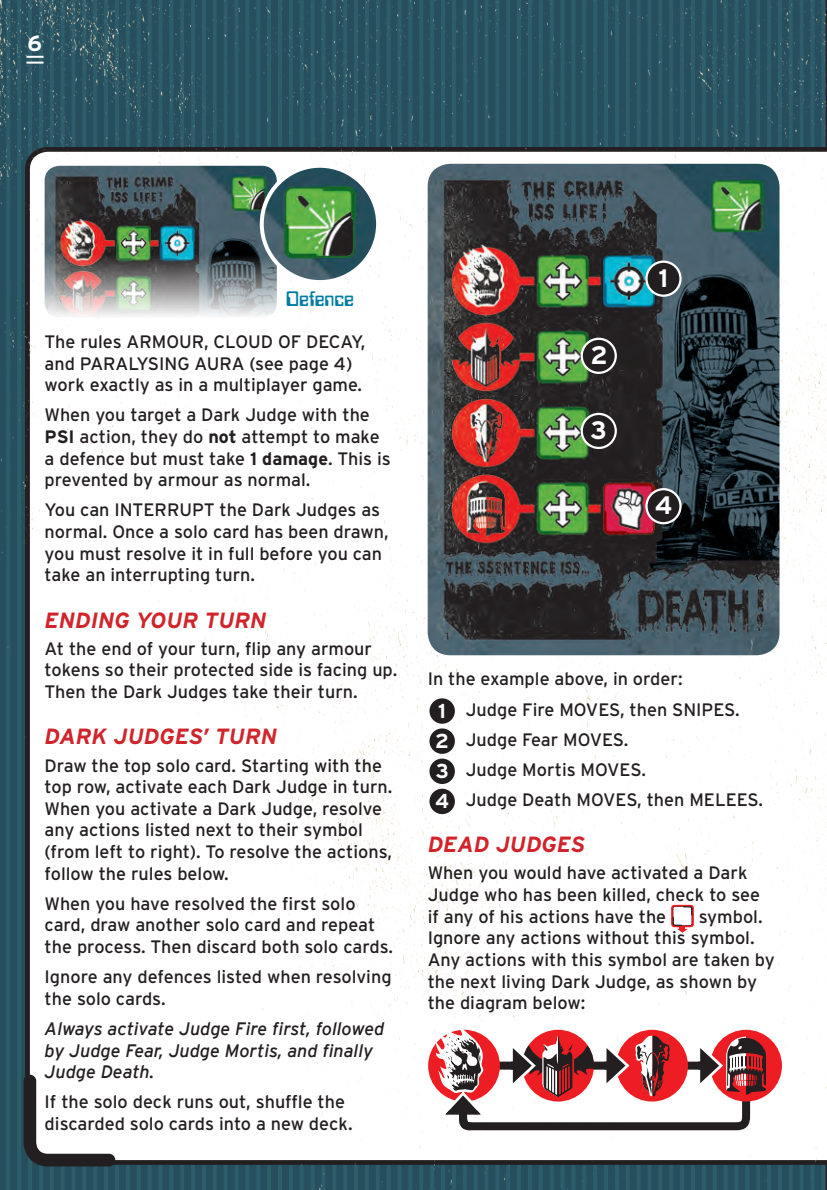
<style>
.page{position:relative;width:827px;height:1190px;background:#fff}
.page>*{position:absolute;margin:0;border:0;box-sizing:border-box;transform-origin:0 0}
.BODY{font:700 25.2px "Interstate";color:#fff}
.SUB_SUB{font:italic 700 22px "Interstate";color:#d1232a}
.COMPONENT_NAME{font:22px "Data Seventy Std";color:#007ca2}
.t1{font:700 22px "Interstate";color:#fff}
.BODY-2{font:700 20.2px "Interstate";color:#fff}
.BODY-3{font:18px/21.6px "Interstate";color:#231f20}
.BODY-4{font:italic 18px/21.6px "Interstate";color:#231f20}
.s1{font-weight:700}
</style>
<div class="page">
<img style="left:0;top:0;width:826px;height:1189px">
<img style="left:45px;top:166px;width:232px;height:152px">
<img style="left:262px;top:166px;width:116px;height:116px;border-radius:58px">
<div style="left:260px;top:164px;width:120px;height:120px;border:4px solid #fff;border-radius:50%"></div>
<img style="left:427px;top:164px;width:352px;height:491px">
<div style="left:646px;top:261px;width:34px;height:34px;background:#231f20;border-radius:50%"></div>
<div style="left:645px;top:260px;width:36px;height:37px;border:2px solid #fff;border-radius:50%"></div>
<div style="left:581px;top:339px;width:34px;height:34px;background:#231f20;border-radius:50%"></div>
<div style="left:580px;top:337px;width:36px;height:37px;border:2px solid #fff;border-radius:50%"></div>
<div style="left:581px;top:414px;width:34px;height:34px;background:#231f20;border-radius:50%"></div>
<div style="left:580px;top:412px;width:36px;height:37px;border:2px solid #fff;border-radius:50%"></div>
<div style="left:646px;top:489px;width:34px;height:34px;background:#231f20;border-radius:50%"></div>
<div style="left:645px;top:488px;width:36px;height:36px;border:2px solid #fff;border-radius:50%"></div>
<div style="left:428px;top:697px;width:27px;height:27px;background:#231f20;border-radius:50%"></div>
<div style="left:427px;top:696px;width:29px;height:29px;border:2px solid #fff;border-radius:50%"></div>
<div style="left:428px;top:727px;width:27px;height:27px;background:#231f20;border-radius:50%"></div>
<div style="left:427px;top:726px;width:29px;height:29px;border:2px solid #fff;border-radius:50%"></div>
<div style="left:428px;top:757px;width:27px;height:27px;background:#231f20;border-radius:50%"></div>
<div style="left:427px;top:756px;width:29px;height:29px;border:2px solid #fff;border-radius:50%"></div>
<div style="left:428px;top:787px;width:27px;height:27px;background:#231f20;border-radius:50%"></div>
<div style="left:427px;top:786px;width:29px;height:29px;border:2px solid #fff;border-radius:50%"></div>
<svg style="left:670px;top:904px;width:23px;height:22px"></svg>
<svg style="left:672px;top:905px;width:20px;height:27px"></svg>
<div style="left:428px;top:1029px;width:71px;height:72px;background:#ee1d23;border-radius:50%"></div>
<div style="left:710px;top:1029px;width:71px;height:72px;background:#ee1d23;border-radius:50%"></div>
<svg style="left:435px;top:1026px;width:331px;height:107px"></svg>
<svg style="left:26px;top:56px;width:17px;height:8px"></svg>
<svg style="left:826px;top:0;width:1px;height:1190px"></svg>
<p class="t1" style="left:28px;top:30px;width:16px">6</p>
<p class="COMPONENT_NAME" style="left:286px;top:287px;width:70px">Defence</p>
<p class="BODY-3" style="left:45px;top:331px;width:322px">The rules ARMOUR, CLOUD OF DECAY, and PARALYSING AURA (see page 4) work exactly as in a multiplayer game.</p>
<p class="BODY-3" style="left:45px;top:404px;width:347px">When you target a Dark Judge with the <span class="s1">PSI</span> action, they do <span class="s1">not</span> attempt to make a defence but must take <span class="s1">1 damage</span>. This is prevented by armour as normal.</p>
<p class="BODY-3" style="left:45px;top:499px;width:345px">You can INTERRUPT the Dark Judges as normal. Once a solo card has been drawn, you must resolve it in full before you can take an interrupting turn.</p>
<p class="SUB_SUB" style="left:45px;top:607px;width:223px">ENDING YOUR TURN</p>
<p class="BODY-3" style="left:45px;top:637px;width:354px">At the end of your turn, flip any armour tokens so their protected side is facing up.<br>Then the Dark Judges take their turn.</p>
<p class="SUB_SUB" style="left:45px;top:724px;width:234px">DARK JUDGES’ TURN</p>
<p class="BODY-3" style="left:45px;top:754px;width:349px">Draw the top solo card. Starting with the top row, activate each Dark Judge in turn.<br>When you activate a Dark Judge, resolve any actions listed next to their symbol (from left to right). To resolve the actions, follow the rules below.</p>
<p class="BODY-3" style="left:45px;top:892px;width:350px">When you have resolved the first solo card, draw another solo card and repeat the process. Then discard both solo cards.</p>
<p class="BODY-3" style="left:45px;top:965px;width:348px">Ignore any defences listed when resolving the solo cards.</p>
<p class="BODY-4" style="left:45px;top:1017px;width:341px">Always activate Judge Fire first, followed by Judge Fear, Judge Mortis, and finally<br>Judge Death.</p>
<p class="BODY-3" style="left:45px;top:1090px;width:309px">If the solo deck runs out, shuffle the discarded solo cards into a new deck.</p>
<p class="BODY" style="left:590px;top:339px;width:19px">2</p>
<p class="BODY" style="left:590px;top:415px;width:18px">3</p>
<p class="BODY" style="left:658px;top:262px;width:11px">1</p>
<p class="BODY" style="left:654px;top:490px;width:19px">4</p>
<p class="BODY-3" style="left:427px;top:668px;width:256px">In the example above, in order:</p>
<p class="BODY-2" style="left:438px;top:698px;width:9px">1</p>
<p class="BODY-3" style="left:465px;top:698px;width:275px">Judge Fire MOVES, then SNIPES.</p>
<p class="BODY-2" style="left:435px;top:728px;width:15px">2</p>
<p class="BODY-3" style="left:465px;top:728px;width:164px">Judge Fear MOVES.</p>
<p class="BODY-2" style="left:435px;top:758px;width:15px">3</p>
<p class="BODY-3" style="left:465px;top:758px;width:182px">Judge Mortis MOVES.</p>
<p class="BODY-2" style="left:435px;top:788px;width:16px">4</p>
<p class="BODY-3" style="left:465px;top:788px;width:299px">Judge Death MOVES, then MELEES.</p>
<p class="SUB_SUB" style="left:427px;top:831px;width:159px">DEAD JUDGES</p>
<p class="BODY-3" style="left:427px;top:862px;width:334px">When you would have activated a Dark<br>Judge who has been killed, check to see if any of his actions have the</p>
<p class="BODY-3" style="left:427px;top:905px;width:348px;text-indent:271px">symbol.<br>Ignore any actions without this symbol.<br>Any actions with this symbol are taken by the next living Dark Judge, as shown by the diagram below:</p>
</div>
